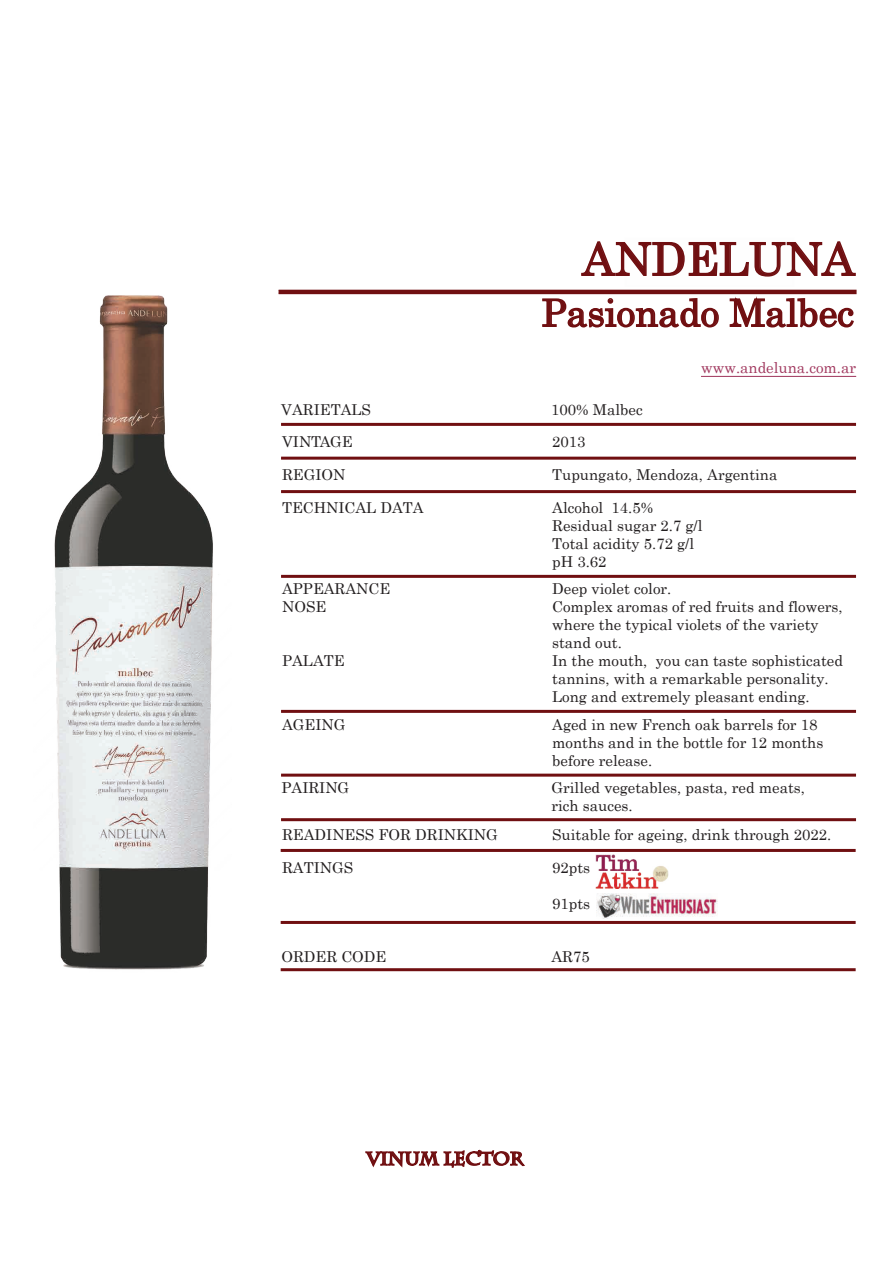
<style>
.page{position:relative;width:893px;height:1263px;background:#fff}
.page>*{position:absolute;margin:0;border:0;box-sizing:border-box;transform-origin:0 0}
.t1{font:45px "Century";color:#700f11}
.t2{font:37.5px "Century";color:#700f11}
.t3{font:700 18px "Charlemagne Std";color:#700f11}
.t4{font:15px/18px "Century";color:#231f20}
.t5{font:15px "Century";color:#a1395f}
</style>
<div class="page">
<hr style="left:278px;top:290px;width:579px;height:4px;background:#700f11">
<div style="left:281px;top:490px;width:575px;height:3px;border:2px solid #700f11"></div>
<div style="left:281px;top:575px;width:575px;height:3px;border:2px solid #700f11"></div>
<div style="left:281px;top:710px;width:575px;height:3px;border:2px solid #700f11"></div>
<div style="left:281px;top:774px;width:575px;height:3px;border:2px solid #700f11"></div>
<div style="left:281px;top:818px;width:575px;height:3px;border:2px solid #700f11"></div>
<svg style="left:542px;top:298px;width:177px;height:30px"></svg>
<svg style="left:729px;top:292px;width:126px;height:36px"></svg>
<div style="left:281px;top:968px;width:575px;height:3px;border:2px solid #700f11"></div>
<svg style="left:581px;top:240px;width:275px;height:37px"></svg>
<div style="left:281px;top:423px;width:575px;height:3px;border:2px solid #700f11"></div>
<div style="left:281px;top:457px;width:575px;height:3px;border:2px solid #700f11"></div>
<svg style="left:365px;top:1149px;width:160px;height:19px"></svg>
<hr style="left:701px;top:376px;width:155px;height:1px;background:#a1395f">
<div style="left:281px;top:849px;width:575px;height:3px;border:2px solid #700f11"></div>
<img style="left:595px;top:855px;width:73px;height:34px">
<img style="left:54px;top:295px;width:159px;height:675px">
<img style="left:596px;top:893px;width:121px;height:25px">
<div style="left:281px;top:921px;width:575px;height:3px;border:2px solid #700f11"></div>
<h1 class="t1" style="left:582px;top:221px;width:274px">ANDELUNA</h1>
<h2 class="t2" style="left:541px;top:281px;width:314px">Pasionado Malbec</h2>
<p class="t4" style="left:281px;top:400px;width:91px">VARIETALS</p>
<p class="t4" style="left:551px;top:400px;width:93px">100% Malbec</p>
<p class="t5" style="left:701px;top:355px;width:157px">www.andeluna.com.ar</p>
<p class="t4" style="left:282px;top:431px;width:72px">VINTAGE</p>
<p class="t4" style="left:552px;top:431px;width:35px">2013</p>
<p class="t4" style="left:282px;top:464px;width:65px">REGION</p>
<p class="t4" style="left:552px;top:464px;width:227px">Tupungato, Mendoza, Argentina</p>
<p class="t4" style="left:282px;top:497px;width:143px">TECHNICAL DATA</p>
<p class="t4" style="left:552px;top:497px;width:152px">Alcohol 14.5%<br>Residual sugar 2.7 g/l<br>Total acidity 5.72 g/l pH 3.62</p>
<p class="t4" style="left:282px;top:578px;width:110px">APPEARANCE</p>
<p class="t4" style="left:552px;top:578px;width:121px">Deep violet color.</p>
<p class="t4" style="left:282px;top:596px;width:46px">NOSE</p>
<p class="t4" style="left:552px;top:596px;width:292px">Complex aromas of red fruits and flowers, where the typical violets of the variety stand out.</p>
<p class="t4" style="left:282px;top:650px;width:64px">PALATE</p>
<p class="t4" style="left:552px;top:650px;width:292px">In the mouth, you can taste sophisticated tannins, with a remarkable personality.<br>Long and extremely pleasant ending.</p>
<p class="t4" style="left:282px;top:714px;width:65px">AGEING</p>
<p class="t4" style="left:552px;top:714px;width:273px">Aged in new French oak barrels for 18 months and in the bottle for 12 months before release.</p>
<p class="t4" style="left:281px;top:777px;width:69px">PAIRING</p>
<p class="t4" style="left:551px;top:777px;width:255px">Grilled vegetables, pasta, red meats, rich sauces.</p>
<p class="t4" style="left:282px;top:825px;width:217px">READINESS FOR DRINKING</p>
<p class="t4" style="left:552px;top:825px;width:281px">Suitable for ageing, drink through 2022.</p>
<p class="t4" style="left:282px;top:857px;width:73px">RATINGS</p>
<p class="t4" style="left:552px;top:857px;width:40px">92pts</p>
<p class="t4" style="left:552px;top:893px;width:40px">91pts</p>
<p class="t4" style="left:281px;top:947px;width:106px">ORDER CODE</p>
<p class="t4" style="left:551px;top:947px;width:40px">AR75</p>
<p class="t3" style="left:367px;top:1148px;width:158px">VINUM LECTOR</p>
</div>
